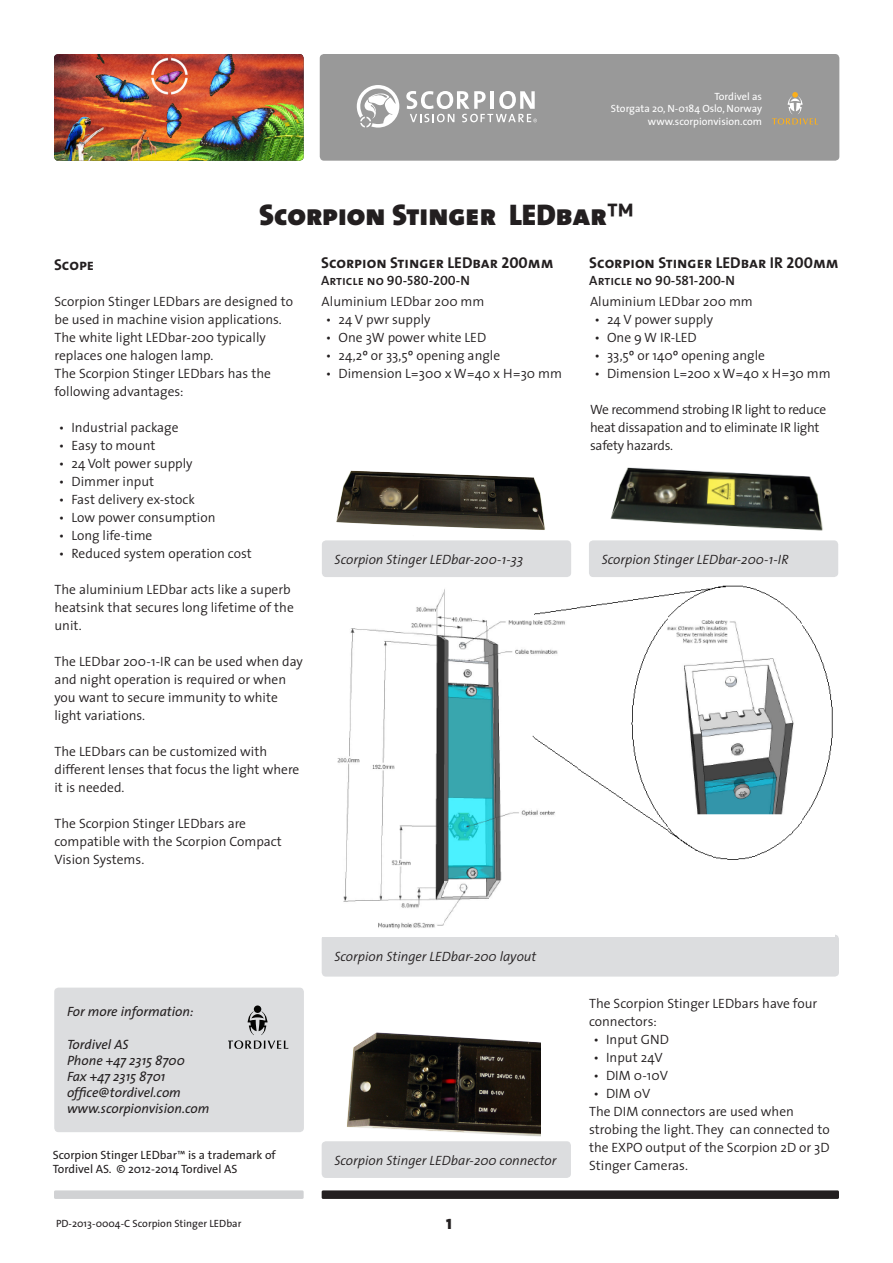
<style>
.page{position:relative;width:893px;height:1263px;background:#fff}
.page>*{position:absolute;margin:0;border:0;box-sizing:border-box;transform-origin:0 0}
.t1{font:30px "The Sans Black Caps";color:#231f20}
.t2{font:15.75px "The Sans Bold Caps";color:#231f20}
.t3{font:15px "The Sans Black Caps";color:#231f20}
.t4{font:300 13.5px/18px "The Sans";color:#231f20}
.t5{font:italic 300 13.5px "The Sans";color:#231f20}
.t6{font:italic 13.5px "The Sans";color:#231f20}
.t7{font:300 13.5px/18px "The Sans";letter-spacing:-.02em;color:#231f20}
.t8{font:13.5px "The Sans Semi Bold Caps";color:#231f20}
.t9{font:12px/14.4px "The Sans";color:#231f20}
.t10{font:10.5px/12.6px "The Sans";color:#fff;text-align:right}
.t11{font:10.5px "The Sans";color:#231f20}
.s1{font-family:"DIN";font-weight:700}
.s2{font-weight:400}
.s3{font-weight:300}
</style>
<div class="page">
<div style="left:322px;top:1190px;width:517px;height:9px;background:#231f20;border-radius:2px"></div>
<div style="left:54px;top:1190px;width:250px;height:9px;background:#d1d2d4;border-radius:2px"></div>
<img style="left:54px;top:54px;width:250px;height:107px">
<div style="left:320px;top:54px;width:519px;height:107px;background:#999;border-radius:4px"></div>
<svg style="left:772px;top:92px;width:46px;height:33px"></svg>
<svg style="left:357px;top:85px;width:42px;height:43px"></svg>
<svg style="left:406px;top:91px;width:131px;height:31px"></svg>
<div style="left:322px;top:540px;width:249px;height:37px;background:#dcdddf;border-radius:4px"></div>
<div style="left:322px;top:935px;width:517px;height:41px;background:#dcdddf;border-radius:4px"></div>
<img style="left:322px;top:470px;width:247px;height:73px">
<div style="left:54px;top:987px;width:250px;height:145px;background:#dcdddf;border-radius:4px"></div>
<div style="left:254px;top:1005px;width:7px;height:8px;background:#050504;border-radius:50%"></div>
<svg style="left:229px;top:1011px;width:59px;height:37px"></svg>
<img style="left:610px;top:467px;width:213px;height:64px">
<div style="left:589px;top:540px;width:249px;height:37px;background:#dcdddf;border-radius:4px"></div>
<img style="left:324px;top:585px;width:511px;height:351px">
<img style="left:347px;top:1032px;width:193px;height:105px">
<div style="left:322px;top:1141px;width:249px;height:37px;background:#dcdddf;border-radius:4px"></div>
<p class="t10" style="left:611px;top:89px;width:153px">Tordivel as<br>Storgata 20, N-0184 Oslo, Norway www.scorpionvision.com</p>
<p class="t1" style="left:259px;top:190px;width:377px">Scorpion Stinger LEDbar<span class="s1">™</span></p>
<p class="t2" style="left:54px;top:251px;width:42px">Scope</p>
<p class="t4" style="left:54px;top:292px;width:240px">Scorpion Stinger LEDbars are designed to be used in machine vision applications.</p>
<p class="t4" style="left:54px;top:328px;width:213px">The white light LEDbar-200 typically replaces one halogen lamp.</p>
<p class="t4" style="left:54px;top:364px;width:218px">The Scorpion Stinger LEDbars has the following advantages:</p>
<p class="t4" style="left:59px;top:418px;width:121px">• Industrial package</p>
<p class="t4" style="left:59px;top:436px;width:98px">• Easy to mount</p>
<p class="t4" style="left:59px;top:454px;width:135px">• 24 Volt power supply</p>
<p class="t4" style="left:59px;top:472px;width:97px">• Dimmer input</p>
<p class="t4" style="left:59px;top:490px;width:138px">• Fast delivery ex-stock</p>
<p class="t4" style="left:59px;top:508px;width:158px">• Low power consumption</p>
<p class="t4" style="left:59px;top:526px;width:95px">• Long life-time</p>
<p class="t4" style="left:59px;top:544px;width:195px">• Reduced system operation cost</p>
<p class="t4" style="left:54px;top:580px;width:241px">The aluminium LEDbar acts like a superb heatsink that secures long lifetime of the unit.</p>
<p class="t4" style="left:54px;top:652px;width:250px">The LEDbar 200-1-IR can be used when day and night operation is required or when you want to secure immunity to white light variations.</p>
<p class="t4" style="left:54px;top:742px;width:246px">The LEDbars can be customized with different lenses that focus the light where it is needed.</p>
<p class="t4" style="left:54px;top:814px;width:229px">The Scorpion Stinger LEDbars are compatible with the Scorpion Compact<br>Vision Systems.</p>
<p class="t2" style="left:321px;top:250px;width:234px">Scorpion Stinger LEDbar 200mm</p>
<p class="t8" style="left:321px;top:269px;width:150px">Article no 90-580-200-N</p>
<p class="t4" style="left:322px;top:292px;width:164px">Aluminium LEDbar 200 mm</p>
<p class="t4" style="left:326px;top:310px;width:106px">• 24 V pwr supply</p>
<p class="t4" style="left:326px;top:328px;width:162px">• One 3W power white LED</p>
<p class="t4" style="left:326px;top:346px;width:176px">• 24,2<span class="s2">º</span> or 33,5<span class="s2">º</span> opening angle</p>
<p class="t4" style="left:326px;top:364px;width:238px">• Dimension L=300 x W=40 x H=30 mm</p>
<p class="t5" style="left:335px;top:548px;width:190px">Scorpion Stinger LEDbar-200-1-33</p>
<p class="t2" style="left:589px;top:250px;width:251px">Scorpion Stinger LEDbar IR 200mm</p>
<p class="t8" style="left:589px;top:269px;width:147px">Article no 90-581-200-N</p>
<p class="t4" style="left:590px;top:292px;width:164px">Aluminium LEDbar 200 mm</p>
<p class="t4" style="left:594px;top:310px;width:120px">• 24 V power supply</p>
<p class="t4" style="left:594px;top:328px;width:104px">• One 9 W IR-LED</p>
<p class="t4" style="left:594px;top:346px;width:172px">• 33,5<span class="s2">º</span> or 140<span class="s2">º</span> opening angle</p>
<p class="t4" style="left:594px;top:364px;width:238px">• Dimension L=200 x W=40 x H=30 mm</p>
<p class="t7" style="left:590px;top:400px;width:238px">We recommend strobing IR light to reduce heat dissapation and to eliminate IR light safety hazards.</p>
<p class="t5" style="left:602px;top:548px;width:189px">Scorpion Stinger LEDbar-200-1-IR</p>
<p class="t6" style="left:67px;top:1000px;width:128px">For more information:</p>
<p class="t6" style="left:67px;top:1033px;width:63px">Tordivel AS</p>
<p class="t6" style="left:67px;top:1049px;width:119px">Phone +47 2315 8700</p>
<p class="t6" style="left:67px;top:1065px;width:100px">Fax +47 2315 8701</p>
<p class="t6" style="left:67px;top:1081px;width:115px">office@tordivel.com</p>
<p class="t6" style="left:67px;top:1098px;width:144px">www.scorpionvision.com</p>
<p class="t9" style="left:53px;top:1147px;width:225px">Scorpion Stinger LEDbar<span class="s3">™</span> is a trademark of<br>Tordivel AS. © 2012-2014 Tordivel AS</p>
<p class="t5" style="left:334px;top:945px;width:203px">Scorpion Stinger LEDbar-200 layout</p>
<p class="t5" style="left:334px;top:1149px;width:224px">Scorpion Stinger LEDbar-200 connector</p>
<p class="t11" style="left:56px;top:1215px;width:187px">PD-2013-0004-C Scorpion Stinger LEDbar</p>
<p class="t3" style="left:446px;top:1211px;width:7px">1</p>
<p class="t4" style="left:589px;top:994px;width:230px">The Scorpion Stinger LEDbars have four connectors:</p>
<p class="t4" style="left:593px;top:1030px;width:77px">• Input GND</p>
<p class="t4" style="left:593px;top:1048px;width:71px">• Input 24V</p>
<p class="t4" style="left:593px;top:1066px;width:76px">• DIM 0-10V</p>
<p class="t4" style="left:593px;top:1084px;width:59px">• DIM 0V</p>
<p class="t4" style="left:589px;top:1102px;width:242px">The DIM connectors are used when strobing the light. They can connected to the EXPO output of the Scorpion 2D or 3D<br>Stinger Cameras.</p>
</div>
